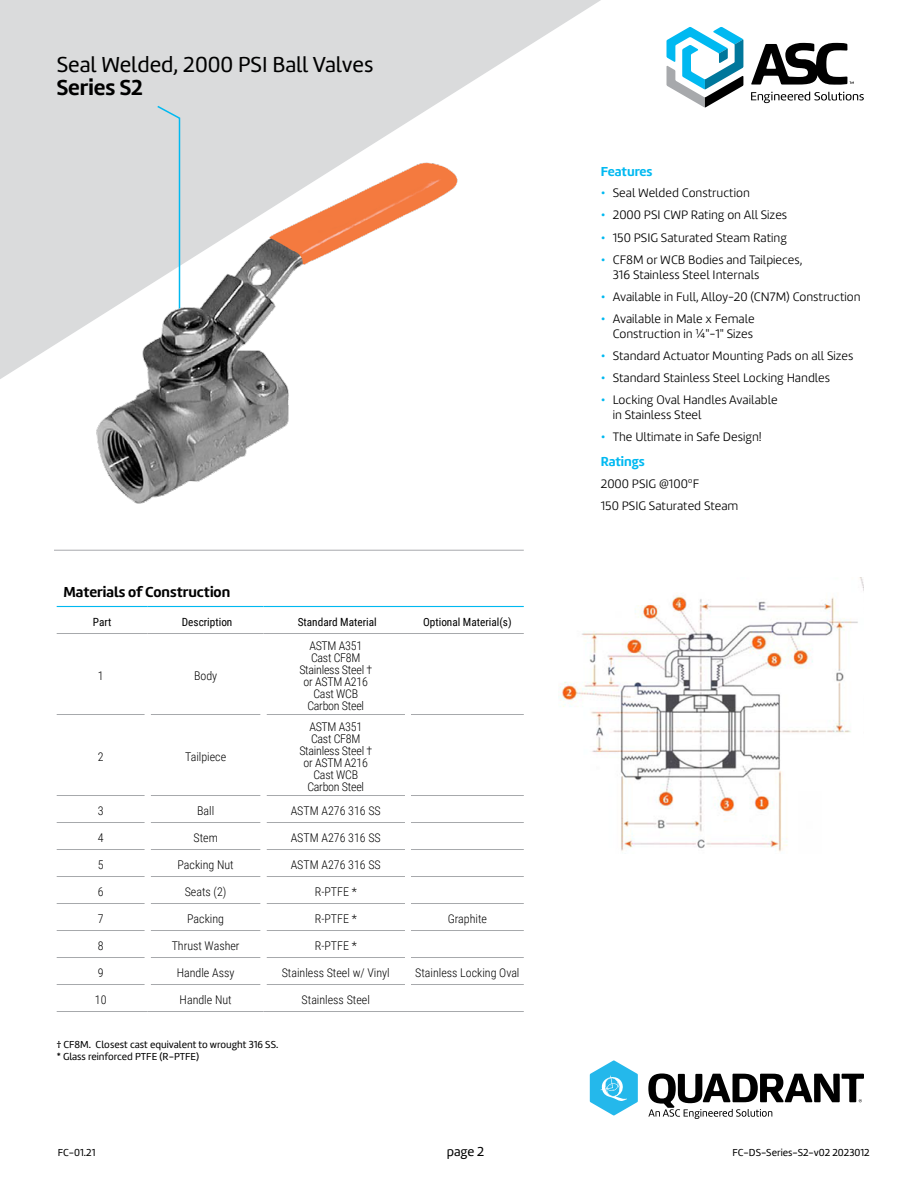
<style>
.page{position:relative;width:918px;height:1188px;background:#fff}
.page>*{position:absolute;margin:0;border:0;box-sizing:border-box;transform-origin:0 0}
.Figure_Descriptive{font:22.5px/22.5px "Marine";color:#000}
._2_Bottom_Line{font:700 15px "Marine";color:#000}
.Material_Specs__MS{font:700 13.5px "Marine";color:#00b9f1}
.Submittal_Code_Date{font:13.5px "Marine";color:#000}
.List_-_Bulleted_L1{font:300 12.75px/15px "Marine";color:#000}
._2_Bottom_Line-2{font:300 12px "Roboto Condensed";color:#000}
._2_Bottom_Line-3{font:300 12px/12px "Roboto Condensed";letter-spacing:-.02em;color:#000;text-align:center}
.Chart_1_Top_Line{font:300 12px "Roboto Condensed";color:#000}
._2_Bottom_Line-4{font:11.25px "Roboto Condensed";color:#000}
.Body_-_Text{font:10.5px/12px "Marine";color:#000}
.Submittal_Code_Date-2{font:10.5px "Marine";color:#000}
.s1{font-weight:700}
.s2{color:#00b9f1}
</style>
<div class="page">
<svg style="left:0;top:0;width:601px;height:379px;fill:#dadbdc"></svg>
<svg style="left:751px;top:43px;width:113px;height:60px"></svg>
<svg style="left:667px;top:27px;width:76px;height:80px"></svg>
<hr style="left:54px;top:550px;width:470px;height:1px;background:#a7a9ac">
<svg style="left:156px;top:104px;width:25px;height:45px"></svg>
<hr style="left:57px;top:795px;width:88px;height:1px;background:#a7a9ac">
<hr style="left:151px;top:795px;width:110px;height:1px;background:#a7a9ac">
<hr style="left:267px;top:795px;width:138px;height:1px;background:#a7a9ac">
<hr style="left:411px;top:795px;width:113px;height:1px;background:#a7a9ac">
<hr style="left:57px;top:876px;width:88px;height:1px;background:#a7a9ac">
<hr style="left:151px;top:876px;width:110px;height:1px;background:#a7a9ac">
<hr style="left:267px;top:876px;width:138px;height:1px;background:#a7a9ac">
<hr style="left:411px;top:876px;width:113px;height:1px;background:#a7a9ac">
<hr style="left:57px;top:822px;width:88px;height:1px;background:#a7a9ac">
<hr style="left:151px;top:822px;width:110px;height:1px;background:#a7a9ac">
<hr style="left:267px;top:822px;width:138px;height:1px;background:#a7a9ac">
<hr style="left:411px;top:822px;width:113px;height:1px;background:#a7a9ac">
<hr style="left:57px;top:903px;width:88px;height:1px;background:#a7a9ac">
<hr style="left:151px;top:903px;width:110px;height:1px;background:#a7a9ac">
<hr style="left:267px;top:903px;width:138px;height:1px;background:#a7a9ac">
<hr style="left:411px;top:903px;width:113px;height:1px;background:#a7a9ac">
<hr style="left:57px;top:714px;width:88px;height:1px;background:#a7a9ac">
<hr style="left:151px;top:714px;width:110px;height:1px;background:#a7a9ac">
<hr style="left:267px;top:714px;width:138px;height:1px;background:#a7a9ac">
<hr style="left:411px;top:714px;width:113px;height:1px;background:#a7a9ac">
<hr style="left:57px;top:849px;width:88px;height:1px;background:#a7a9ac">
<hr style="left:151px;top:849px;width:110px;height:1px;background:#a7a9ac">
<hr style="left:267px;top:849px;width:138px;height:1px;background:#a7a9ac">
<hr style="left:411px;top:849px;width:113px;height:1px;background:#a7a9ac">
<hr style="left:57px;top:930px;width:88px;height:1px;background:#a7a9ac">
<hr style="left:151px;top:930px;width:110px;height:1px;background:#a7a9ac">
<hr style="left:267px;top:930px;width:138px;height:1px;background:#a7a9ac">
<hr style="left:411px;top:930px;width:113px;height:1px;background:#a7a9ac">
<hr style="left:57px;top:957px;width:88px;height:1px;background:#a7a9ac">
<hr style="left:151px;top:957px;width:110px;height:1px;background:#a7a9ac">
<hr style="left:267px;top:957px;width:138px;height:1px;background:#a7a9ac">
<hr style="left:411px;top:957px;width:113px;height:1px;background:#a7a9ac">
<hr style="left:57px;top:606px;width:91px;height:1px;background:#00b9f1">
<hr style="left:148px;top:606px;width:116px;height:1px;background:#00b9f1">
<hr style="left:264px;top:606px;width:144px;height:1px;background:#00b9f1">
<hr style="left:408px;top:606px;width:116px;height:1px;background:#00b9f1">
<hr style="left:57px;top:984px;width:88px;height:1px;background:#a7a9ac">
<hr style="left:151px;top:984px;width:110px;height:1px;background:#a7a9ac">
<hr style="left:267px;top:984px;width:138px;height:1px;background:#a7a9ac">
<hr style="left:411px;top:984px;width:113px;height:1px;background:#a7a9ac">
<hr style="left:57px;top:1011px;width:91px;height:1px;background:#a7a9ac">
<hr style="left:148px;top:1011px;width:116px;height:1px;background:#a7a9ac">
<hr style="left:264px;top:1011px;width:144px;height:1px;background:#a7a9ac">
<hr style="left:408px;top:1011px;width:116px;height:1px;background:#a7a9ac">
<hr style="left:57px;top:633px;width:91px;height:1px;background:#a7a9ac">
<hr style="left:148px;top:633px;width:116px;height:1px;background:#a7a9ac">
<hr style="left:264px;top:633px;width:144px;height:1px;background:#a7a9ac">
<hr style="left:408px;top:633px;width:116px;height:1px;background:#a7a9ac">
<img style="left:54px;top:149px;width:415px;height:355px">
<img style="left:559px;top:577px;width:305px;height:275px">
<svg style="left:648px;top:1073px;width:216px;height:46px"></svg>
<svg style="left:590px;top:1060px;width:48px;height:56px"></svg>
<p class="Figure_Descriptive" style="left:57px;top:54px;width:318px">Seal Welded, 2000 PSI Ball Valves<br><span class="s1">Series S2</span></p>
<p class="_2_Bottom_Line" style="left:63px;top:582px;width:168px">Materials of Construction</p>
<p class="_2_Bottom_Line-4" style="left:93px;top:614px;width:20px">Part</p>
<p class="_2_Bottom_Line-4" style="left:182px;top:614px;width:52px">Description</p>
<p class="_2_Bottom_Line-4" style="left:298px;top:614px;width:80px">Standard Material</p>
<p class="_2_Bottom_Line-4" style="left:423px;top:614px;width:90px">Optional Material(s)</p>
<p class="_2_Bottom_Line-2" style="left:98px;top:668px;width:7px">1</p>
<p class="_2_Bottom_Line-2" style="left:194px;top:668px;width:25px">Body</p>
<p class="_2_Bottom_Line-2" style="left:98px;top:749px;width:7px">2</p>
<p class="_2_Bottom_Line-2" style="left:185px;top:749px;width:43px">Tailpiece</p>
<p class="_2_Bottom_Line-3" style="left:309px;top:640px;width:54px">ASTM A351</p>
<p class="_2_Bottom_Line-3" style="left:311px;top:652px;width:51px">Cast CF8M</p>
<p class="_2_Bottom_Line-3" style="left:299px;top:664px;width:74px">Stainless Steel † or ASTM A216</p>
<p class="_2_Bottom_Line-2" style="left:313px;top:686px;width:46px">Cast WCB</p>
<p class="_2_Bottom_Line-3" style="left:307px;top:700px;width:58px">Carbon Steel</p>
<p class="_2_Bottom_Line-3" style="left:309px;top:721px;width:54px">ASTM A351</p>
<p class="_2_Bottom_Line-3" style="left:311px;top:733px;width:51px">Cast CF8M</p>
<p class="_2_Bottom_Line-3" style="left:299px;top:745px;width:74px">Stainless Steel † or ASTM A216</p>
<p class="_2_Bottom_Line-2" style="left:313px;top:767px;width:46px">Cast WCB</p>
<p class="_2_Bottom_Line-3" style="left:307px;top:781px;width:58px">Carbon Steel</p>
<p class="_2_Bottom_Line-2" style="left:98px;top:803px;width:7px">3</p>
<p class="_2_Bottom_Line-2" style="left:197px;top:803px;width:19px">Ball</p>
<p class="_2_Bottom_Line-2" style="left:291px;top:803px;width:92px">ASTM A276 316 SS</p>
<p class="Chart_1_Top_Line" style="left:98px;top:830px;width:7px">4</p>
<p class="Chart_1_Top_Line" style="left:193px;top:830px;width:26px">Stem</p>
<p class="Chart_1_Top_Line" style="left:291px;top:830px;width:92px">ASTM A276 316 SS</p>
<p class="_2_Bottom_Line-2" style="left:98px;top:857px;width:7px">5</p>
<p class="_2_Bottom_Line-2" style="left:178px;top:857px;width:58px">Packing Nut</p>
<p class="_2_Bottom_Line-2" style="left:291px;top:857px;width:92px">ASTM A276 316 SS</p>
<p class="_2_Bottom_Line-2" style="left:98px;top:884px;width:7px">6</p>
<p class="_2_Bottom_Line-2" style="left:185px;top:884px;width:43px">Seats (2)</p>
<p class="_2_Bottom_Line-2" style="left:315px;top:884px;width:44px">R-PTFE *</p>
<p class="Chart_1_Top_Line" style="left:98px;top:911px;width:7px">7</p>
<p class="Chart_1_Top_Line" style="left:187px;top:911px;width:38px">Packing</p>
<p class="Chart_1_Top_Line" style="left:315px;top:911px;width:44px">R-PTFE *</p>
<p class="Chart_1_Top_Line" style="left:448px;top:911px;width:41px">Graphite</p>
<p class="_2_Bottom_Line-2" style="left:98px;top:938px;width:7px">8</p>
<p class="_2_Bottom_Line-2" style="left:172px;top:938px;width:69px">Thrust Washer</p>
<p class="_2_Bottom_Line-2" style="left:315px;top:938px;width:44px">R-PTFE *</p>
<p class="_2_Bottom_Line-2" style="left:98px;top:965px;width:7px">9</p>
<p class="_2_Bottom_Line-2" style="left:177px;top:965px;width:59px">Handle Assy</p>
<p class="_2_Bottom_Line-2" style="left:282px;top:965px;width:110px">Stainless Steel w/ Vinyl</p>
<p class="_2_Bottom_Line-2" style="left:415px;top:965px;width:106px">Stainless Locking Oval</p>
<p class="_2_Bottom_Line-2" style="left:95px;top:992px;width:13px">10</p>
<p class="_2_Bottom_Line-2" style="left:180px;top:992px;width:54px">Handle Nut</p>
<p class="_2_Bottom_Line-2" style="left:302px;top:992px;width:70px">Stainless Steel</p>
<p class="Body_-_Text" style="left:57px;top:1039px;width:223px">† CF8M. Closest cast equivalent to wrought 316 SS. * Glass reinforced PTFE (R-PTFE)</p>
<p class="Material_Specs__MS" style="left:601px;top:162px;width:53px">Features</p>
<p class="List_-_Bulleted_L1" style="left:601px;top:185px;width:151px"><span class="s2">•</span> Seal Welded Construction</p>
<p class="List_-_Bulleted_L1" style="left:601px;top:208px;width:188px"><span class="s2">•</span> 2000 PSI CWP Rating on All Sizes</p>
<p class="List_-_Bulleted_L1" style="left:601px;top:230px;width:188px"><span class="s2">•</span> 150 PSIG Saturated Steam Rating</p>
<p class="List_-_Bulleted_L1" style="left:613px;top:252px;width:191px;text-indent:-12px"><span class="s2">•</span> CF8M or WCB Bodies and Tailpieces,<br>316 Stainless Steel Internals</p>
<p class="List_-_Bulleted_L1" style="left:601px;top:289px;width:261px"><span class="s2">•</span> Available in Full, Alloy-20 (CN7M) Construction</p>
<p class="List_-_Bulleted_L1" style="left:601px;top:311px;width:155px;text-align:right"><span class="s2">•</span> Available in Male x Female<br>Construction in ¼"-1" Sizes</p>
<p class="List_-_Bulleted_L1" style="left:601px;top:348px;width:254px"><span class="s2">•</span> Standard Actuator Mounting Pads on all Sizes</p>
<p class="List_-_Bulleted_L1" style="left:601px;top:370px;width:231px"><span class="s2">•</span> Standard Stainless Steel Locking Handles</p>
<p class="List_-_Bulleted_L1" style="left:613px;top:392px;width:166px;text-indent:-12px"><span class="s2">•</span> Locking Oval Handles Available in Stainless Steel</p>
<p class="List_-_Bulleted_L1" style="left:601px;top:429px;width:162px"><span class="s2">•</span> The Ultimate in Safe Design!</p>
<p class="Material_Specs__MS" style="left:601px;top:453px;width:46px">Ratings</p>
<p class="List_-_Bulleted_L1" style="left:601px;top:476px;width:100px">2000 PSIG @100ºF</p>
<p class="List_-_Bulleted_L1" style="left:601px;top:498px;width:139px">150 PSIG Saturated Steam</p>
<p class="Submittal_Code_Date-2" style="left:58px;top:1146px;width:39px">FC-01.21</p>
<p class="Submittal_Code_Date" style="left:447px;top:1143px;width:39px">page 2</p>
<p class="Submittal_Code_Date-2" style="left:733px;top:1146px;width:139px">FC-DS-Series-S2-v02 2023012</p>
</div>
